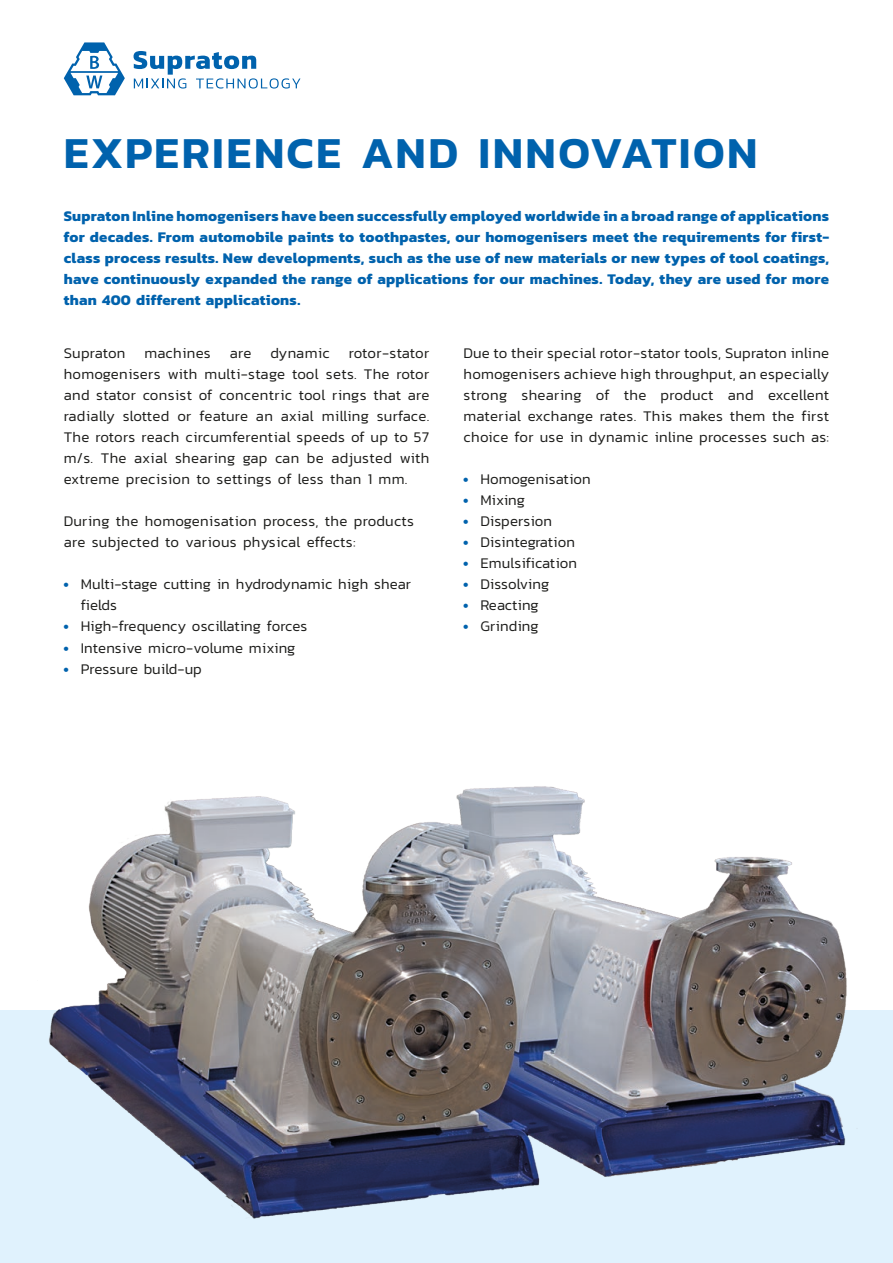
<style>
.page{position:relative;width:893px;height:1263px;background:#fff}
.page>*{position:absolute;margin:0;border:0;box-sizing:border-box;transform-origin:0 0}
.t1{font:600 45px "Kanit";letter-spacing:.05em;color:#0062ad}
.t2{font:300 15px/21px "Kanit";letter-spacing:.005em;color:#1d1d1b;text-align:justify}
.t3{font:700 15px/21px "Kanit";letter-spacing:.015em;color:#0062ad;text-align:justify}
.s1{font-weight:900;color:#0062ad}
</style>
<div class="page">
<div style="left:0;top:1010px;width:893px;height:253px;background:#e0f2fd"></div>
<img style="left:49px;top:786px;width:798px;height:433px">
<svg style="left:134px;top:51px;width:166px;height:38px"></svg>
<svg style="left:64px;top:43px;width:61px;height:52px"></svg>
<h1 class="t1" style="left:64px;top:119px;width:695px">EXPERIENCE AND INNOVATION</h1>
<p class="t3" style="left:64px;top:205px;width:767px">Supraton Inline homogenisers have been successfully employed worldwide in a broad range of applications for decades. From automobile paints to toothpastes, our homogenisers meet the requirements for first&shy;class process results. New developments, such as the use of new materials or new types of tool coatings, have continuously expanded the range of applications for our machines. Today, they are used for more than 400 different applications.</p>
<p class="t2" style="left:64px;top:342px;width:63px">Supraton</p>
<p class="t2" style="left:144px;top:342px;width:68px">machines</p>
<p class="t2" style="left:230px;top:342px;width:23px">are</p>
<p class="t2" style="left:270px;top:342px;width:61px">dynamic</p>
<p class="t2" style="left:64px;top:342px;width:367px;text-indent:285px">rotor-stator homogenisers with multi-stage tool sets. The rotor and stator consist of concentric tool rings that are radially slotted or feature an axial milling surface.<br>The rotors reach circumferential speeds of up to 57 m/s. The axial shearing gap can be adjusted with extreme precision to settings of less than 1 mm.</p>
<p class="t2" style="left:64px;top:510px;width:352px">During the homogenisation process, the products are subjected to various physical effects:</p>
<p class="t2" style="left:81px;top:574px;width:332px;text-indent:-17px"><span class="s1">•</span> Multi-stage cutting in hydrodynamic high shear fields</p>
<p class="t2" style="left:64px;top:616px;width:245px"><span class="s1">•</span> High-frequency oscillating forces</p>
<p class="t2" style="left:64px;top:637px;width:233px"><span class="s1">•</span> Intensive micro-volume mixing</p>
<p class="t2" style="left:64px;top:658px;width:140px"><span class="s1">•</span> Pressure build-up</p>
<p class="t2" style="left:463px;top:342px;width:367px">Due to their special rotor-stator tools, Supraton inline homogenisers achieve high throughput, an especially strong shearing of the product and excellent material exchange rates. This makes them the first choice for use in dynamic inline processes such as:</p>
<p class="t2" style="left:463px;top:468px;width:129px"><span class="s1">•</span> Homogenisation</p>
<p class="t2" style="left:463px;top:489px;width:63px"><span class="s1">•</span> Mixing</p>
<p class="t2" style="left:463px;top:510px;width:90px"><span class="s1">•</span> Dispersion</p>
<p class="t2" style="left:463px;top:531px;width:113px"><span class="s1">•</span> Disintegration</p>
<p class="t2" style="left:463px;top:552px;width:115px"><span class="s1">•</span> Emulsification</p>
<p class="t2" style="left:463px;top:574px;width:87px"><span class="s1">•</span> Dissolving</p>
<p class="t2" style="left:463px;top:595px;width:77px"><span class="s1">•</span> Reacting</p>
<p class="t2" style="left:463px;top:616px;width:77px"><span class="s1">•</span> Grinding</p>
</div>
